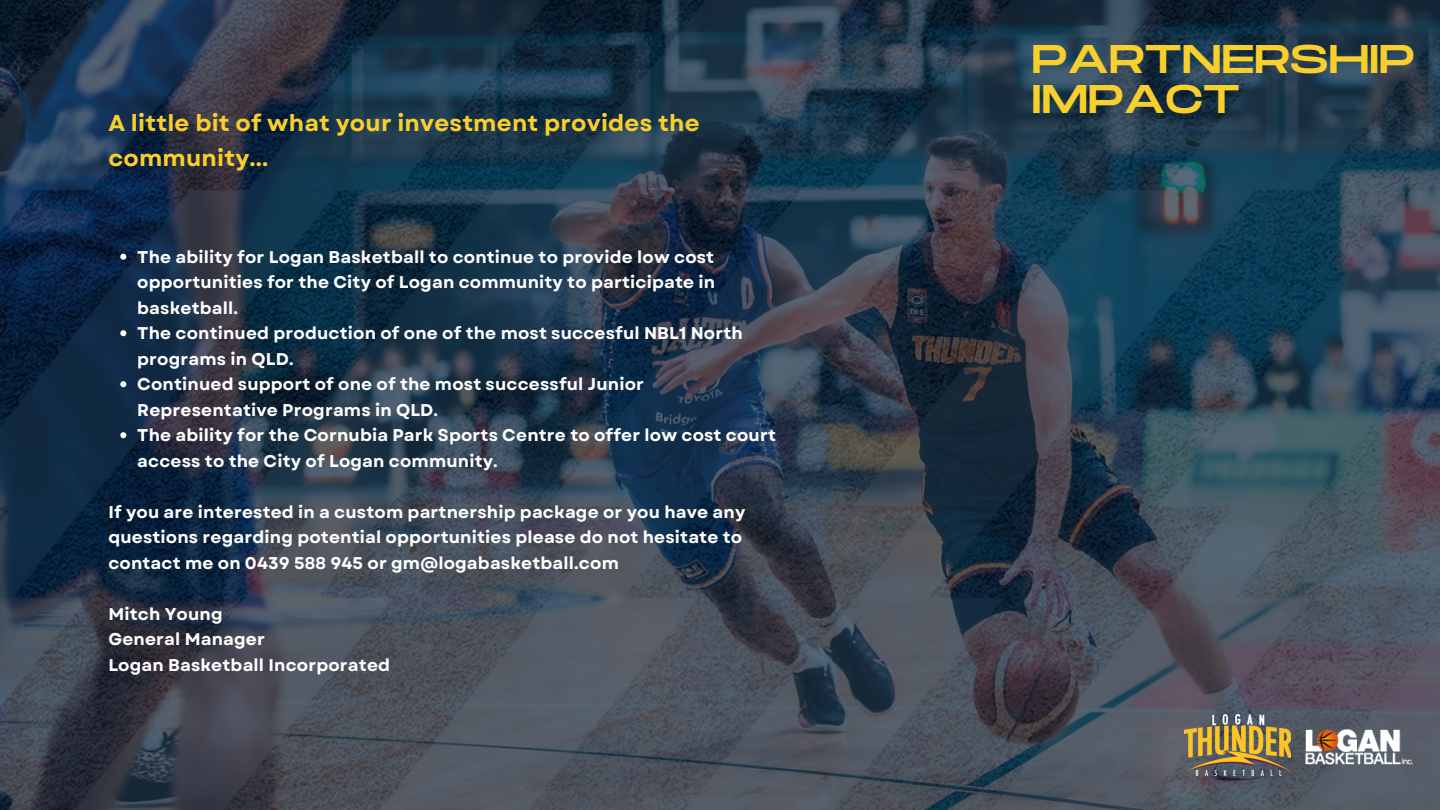
<style>
.page{position:relative;width:1440px;height:810px;background:#fff}
.page>*{position:absolute;margin:0;border:0;box-sizing:border-box;transform-origin:0 0}
.t1{font:40px/39.8px "Monument Extended";letter-spacing:-.01em;color:#f8cf2c}
.t2{font:700 23px/34.5px "Garet";letter-spacing:.01em;color:#f8cf2c}
.t3{font:700 17px/25.5px "Garet";letter-spacing:.01em;color:#fff}
</style>
<div class="page">
<img style="left:0;top:0;width:1440px;height:810px">
<img style="left:1185px;top:714px;width:106px;height:62px">
<img style="left:1305px;top:729px;width:108px;height:35px">
<svg style="left:120px;top:254px;width:6px;height:6px"></svg>
<svg style="left:120px;top:330px;width:6px;height:6px"></svg>
<svg style="left:120px;top:381px;width:6px;height:6px"></svg>
<svg style="left:120px;top:432px;width:6px;height:6px"></svg>
<p class="t2" style="left:108px;top:106px;width:593px">A little bit of what your investment provides the community...</p>
<p class="t3" style="left:137px;top:244px;width:579px;text-align:justify">The ability for Logan Basketball to continue to provide low cost opportunities for the City of Logan community to participate in basketball.</p>
<p class="t3" style="left:137px;top:321px;width:607px">The continued production of one of the most succesful NBL1 North programs in QLD.</p>
<p class="t3" style="left:137px;top:372px;width:508px">Continued support of one of the most successful Junior<br>Representative Programs in QLD.</p>
<h3 class="t3" style="left:137px;top:423px;width:640px">The ability for the Cornubia Park Sports Centre to offer low cost court access to the City of Logan community.</h3>
<h3 class="t3" style="left:108px;top:499px;width:639px">If you are interested in a custom partnership package or you have any questions regarding potential opportunities please do not hesitate to contact me on 0439 588 945 or gm@logabasketball.com</h3>
<h1 class="t3" style="left:108px;top:601px;width:283px">Mitch Young<br>General Manager<br>Logan Basketball Incorporated</h1>
<p class="t1" style="left:1032px;top:41px;width:385px">PARTNERSHIP<br>IMPACT</p>
</div>
